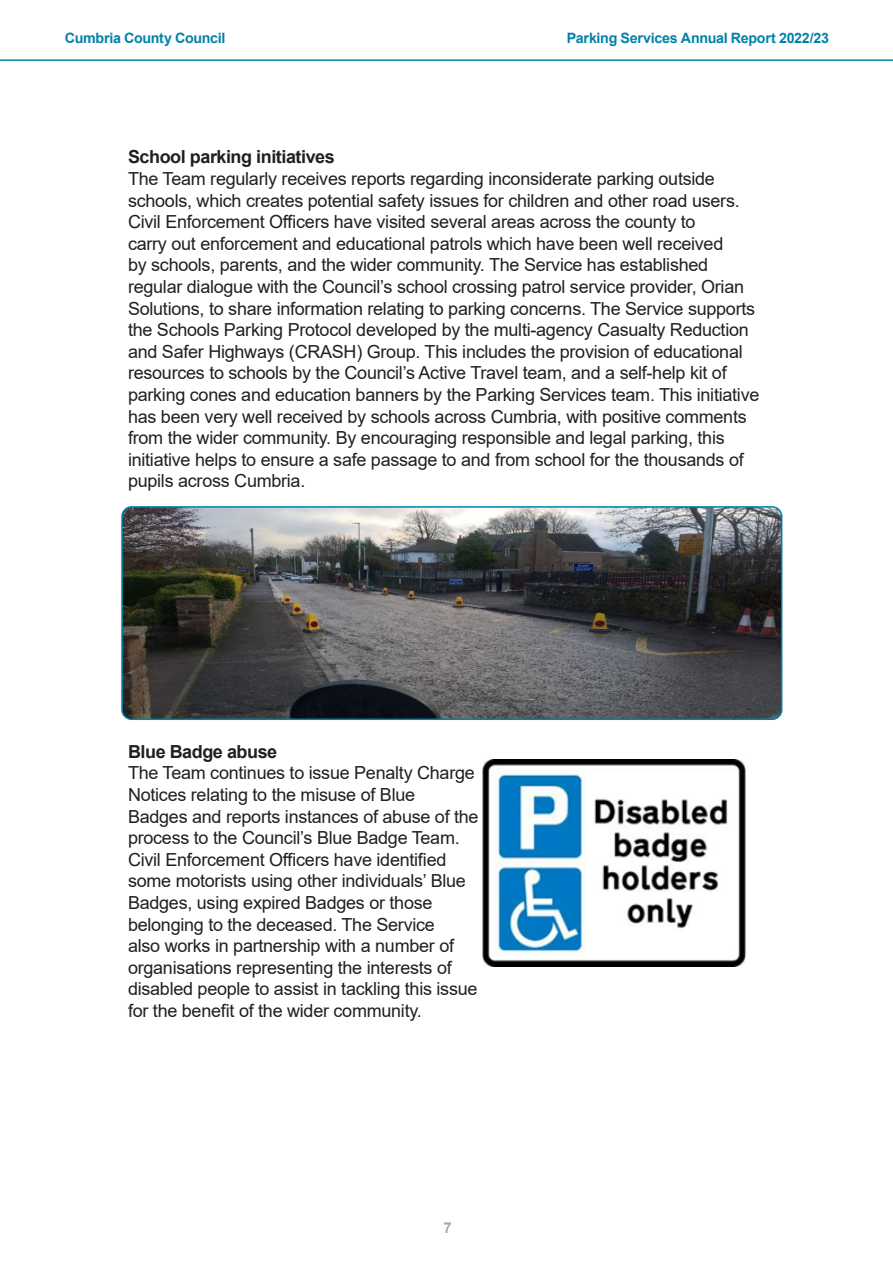
<style>
.page{position:relative;width:893px;height:1263px;background:#fff}
.page>*{position:absolute;margin:0;border:0;box-sizing:border-box;transform-origin:0 0}
.t1{font:18px/21.6px "Arial";letter-spacing:-.015em;color:#231f20}
.t2{font:700 18px "Arial";letter-spacing:-.025em;color:#231f20}
.t3{font:700 15px "Arial";color:#a8a9ad}
.t4{font:700 14.25px "Arial";letter-spacing:-.02em;color:#0082aa}
</style>
<div class="page">
<hr style="left:0;top:59px;width:893px;height:2px;background:#0082aa">
<img style="left:124px;top:509px;width:658px;height:210px">
<div style="left:121px;top:506px;width:661px;height:214px;border:2px solid #0082aa;border-radius:10px"></div>
<img style="left:483px;top:759px;width:263px;height:207px">
<p class="t4" style="left:65px;top:28px;width:162px">Cumbria County Council</p>
<p class="t4" style="left:567px;top:28px;width:263px">Parking Services Annual Report 2022/23</p>
<h3 class="t2" style="left:128px;top:144px;width:208px">School parking initiatives</h3>
<p class="t1" style="left:128px;top:168px;width:633px">The Team regularly receives reports regarding inconsiderate parking outside schools, which creates potential safety issues for children and other road users.<br>Civil Enforcement Officers have visited several areas across the county to<br>carry out enforcement and educational patrols which have been well received<br>by schools, parents, and the wider community. The Service has established regular dialogue with the Council’s school crossing patrol service provider, Orian Solutions, to share information relating to parking concerns. The Service supports the Schools Parking Protocol developed by the multi-agency Casualty Reduction and Safer Highways (CRASH) Group. This includes the provision of educational resources to schools by the Council’s Active Travel team, and a self-help kit of parking cones and education banners by the Parking Services team. This initiative has been very well received by schools across Cumbria, with positive comments from the wider community. By encouraging responsible and legal parking, this initiative helps to ensure a safe passage to and from school for the thousands of pupils across Cumbria.</p>
<h3 class="t2" style="left:128px;top:739px;width:151px">Blue Badge abuse</h3>
<p class="t1" style="left:128px;top:762px;width:352px">The Team continues to issue Penalty Charge Notices relating to the misuse of Blue Badges and reports instances of abuse of the process to the Council’s Blue Badge Team.<br>Civil Enforcement Officers have identified some motorists using other individuals’ Blue Badges, using expired Badges or those belonging to the deceased. The Service<br>also works in partnership with a number of organisations representing the interests of disabled people to assist in tackling this issue for the benefit of the wider community.</p>
<p class="t3" style="left:443px;top:1217px;width:10px">7</p>
</div>
